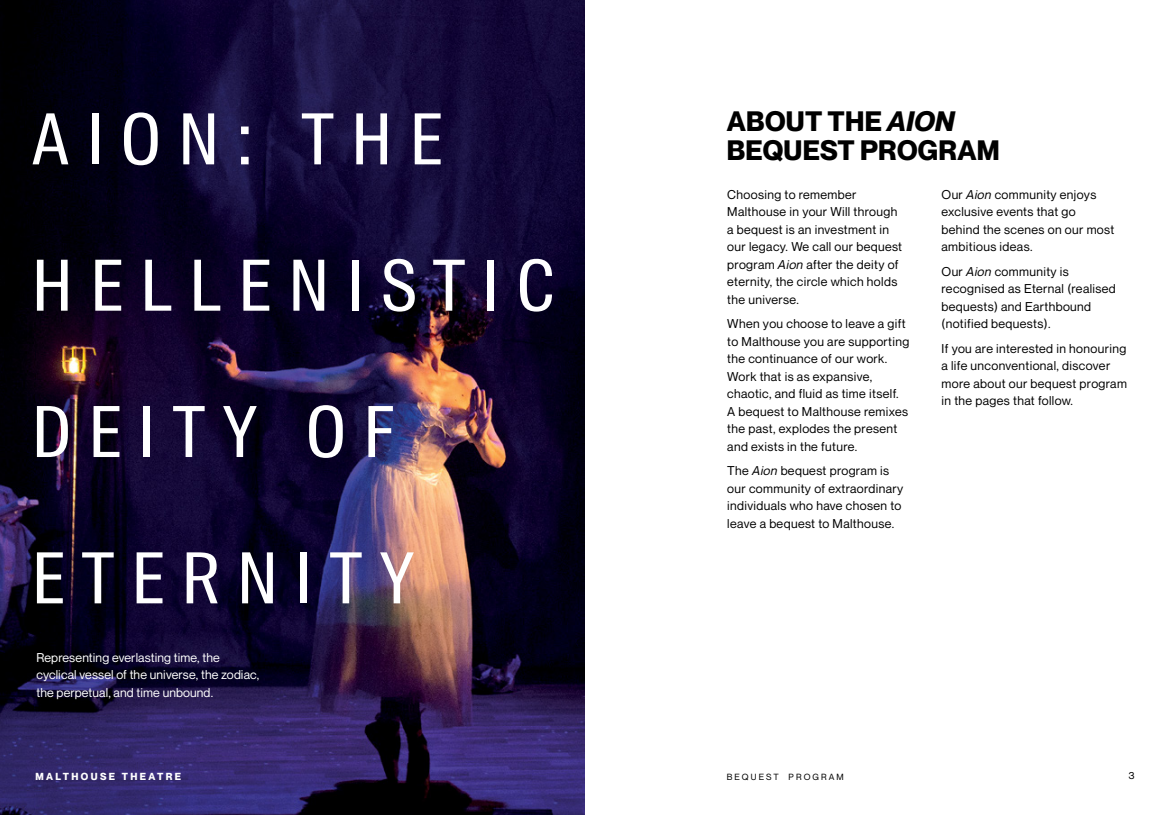
<style>
.page{position:relative;width:1170px;height:815px;background:#fff}
.page>*{position:absolute;margin:0;border:0;box-sizing:border-box;transform-origin:0 0}
.t1{font:70.25px/146.4px "Suisse Intl Cond";letter-spacing:.25em;color:#fff}
.t2{font:700 27.5px "Neue Montreal";letter-spacing:.01em;color:#000}
.t3{font:12.5px/17.5px "Neue Montreal";letter-spacing:.03em;color:#000}
.t4{font:12.5px/17.5px "Neue Montreal";letter-spacing:.01em;color:#fff}
.t5{font:700 10px "Neue Montreal";letter-spacing:.24em;color:#fff}
.t6{font:10px "Neue Montreal";color:#000}
.t7{font:8.75px "Neue Montreal";letter-spacing:.24em;color:#000}
.s1{font-style:italic}
</style>
<div class="page">
<img style="left:0;top:0;width:585px;height:815px">
<h1 class="t1" style="left:32px;top:67px;width:411px">AION: THE</h1>
<h1 class="t1" style="left:32px;top:213px;width:523px">HELLENISTIC<br>DEITY OF<br>ETERNITY</h1>
<p class="t4" style="left:36px;top:648px;width:224px">Representing everlasting time, the cyclical vessel of the universe, the zodiac, the perpetual, and time unbound.</p>
<h2 class="t2" style="left:726px;top:104px;width:229px">ABOUT THE <span class="s1">AION</span></h2>
<h2 class="t2" style="left:726px;top:133px;width:274px">BEQUEST PROGRAM</h2>
<p class="t3" style="left:727px;top:185px;width:176px">Choosing to remember<br>Malthouse in your Will through a bequest is an investment in our legacy. We call our bequest program <span class="s1">Aion</span> after the deity of eternity, the circle which holds the universe.</p>
<p class="t3" style="left:727px;top:315px;width:183px">When you choose to leave a gift to Malthouse you are supporting the continuance of our work.<br>Work that is as expansive, chaotic, and fluid as time itself.<br>A bequest to Malthouse remixes the past, explodes the present and exists in the future.</p>
<p class="t3" style="left:727px;top:462px;width:177px">The <span class="s1">Aion</span> bequest program is our community of extraordinary individuals who have chosen to leave a bequest to Malthouse.</p>
<p class="t3" style="left:941px;top:185px;width:174px">Our <span class="s1">Aion</span> community enjoys exclusive events that go behind the scenes on our most ambitious ideas.</p>
<p class="t3" style="left:941px;top:262px;width:176px">Our <span class="s1">Aion</span> community is recognised as Eternal (realised bequests) and Earthbound (notified bequests).</p>
<p class="t3" style="left:941px;top:340px;width:187px">If you are interested in honouring a life unconventional, discover more about our bequest program in the pages that follow.</p>
<p class="t5" style="left:36px;top:770px;width:147px">MALTHOUSE THEATRE</p>
<p class="t7" style="left:726px;top:771px;width:118px">BEQUEST PROGRAM</p>
<p class="t6" style="left:1128px;top:770px;width:7px">3</p>
</div>
